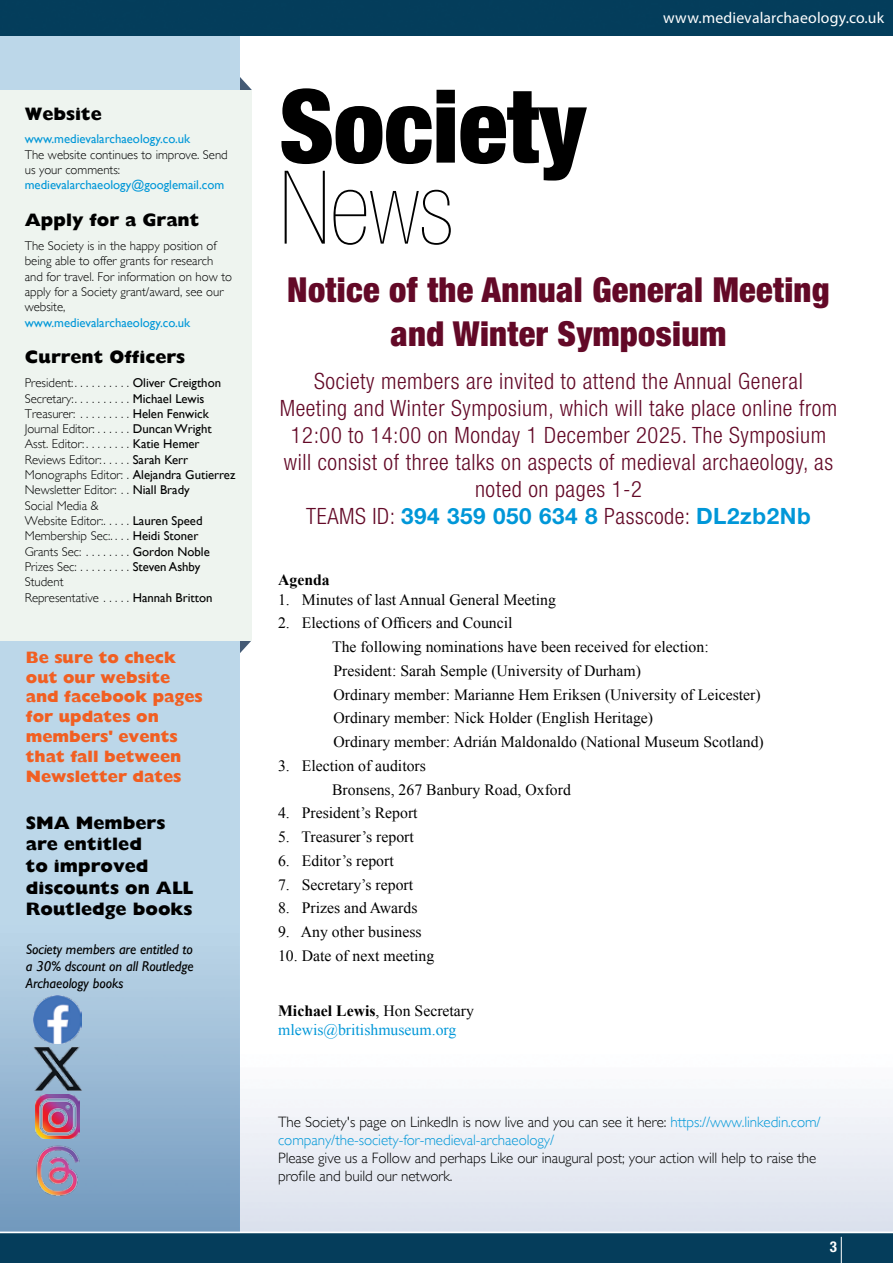
<style>
.page{position:relative;width:893px;height:1263px;background:#fff}
.page>*{position:absolute;margin:0;border:0;box-sizing:border-box;transform-origin:0 0}
.t1{font:900 condensed 102px "Helvetica Neue";letter-spacing:-.005em;color:#000}
.t2{font:900 condensed 102px "Helvetica Neue";color:#000}
.t3{font:900 condensed 34.5px/43.5px "Helvetica Neue";letter-spacing:.01em;color:#630927;text-align:center}
.t4{font:300 condensed 22.5px/27px "Helvetica Neue";letter-spacing:.025em;color:#630927;text-align:center}
.t5{font:800 18px/21.6px "Gill Sans";color:#000}
.t6{font:800 16.5px/19.8px "Gill Sans";color:#f15f22}
.t7{font:15.75px/23.7px "Times New Roman";color:#000}
.t8{font:15.75px/18.9px "Times New Roman";color:#0097d8}
.t9{font:15.75px "Myriad Pro";letter-spacing:.01em;color:#fff}
.t10{font:700 15.75px "Times New Roman";color:#000}
.t11{font:300 15px/18px "Gill Sans";letter-spacing:-.005em;color:#0097d8}
.t12{font:300 15px/18px "Gill Sans";letter-spacing:-.005em;color:#000}
.t13{font:700 condensed 15px "Helvetica Neue";color:#fff}
.t14{font:italic 14.25px/17.1px "Gill Sans";letter-spacing:-.005em;color:#000;text-align:justify}
.t15{font:300 12.75px/15.3px "Gill Sans";color:#000}
.t16{font:12.75px "Gill Sans";color:#000}
.t17{font:12.75px "Gill Sans";color:#0097d8}
.s1{font-weight:400}
.s2{font-weight:700;font-stretch:normal;color:#0097d8}
.s3{font-weight:700;color:#000}
.s4{color:#000}
</style>
<div class="page">
<svg style="left:240px;top:641px;width:11px;height:12px"></svg>
<svg style="left:240px;top:77px;width:12px;height:13px"></svg>
<img style="left:0;top:36px;width:240px;height:1196px">
<div style="left:0;top:90px;width:252px;height:551px;background:#eef4ef"></div>
<img style="left:34px;top:995px;width:48px;height:48px">
<img style="left:31px;top:1046px;width:53px;height:45px">
<img style="left:29px;top:1141px;width:58px;height:58px">
<img style="left:36px;top:1094px;width:44px;height:44px">
<div style="left:0;top:0;width:893px;height:36px;background:#043d5b"></div>
<div style="left:0;top:1233px;width:893px;height:30px;background:#053d5b"></div>
<h3 class="t5" style="left:25px;top:103px;width:79px">Website</h3>
<p class="t17" style="left:25px;top:132px;width:167px">www.medievalarchaeology.co.uk</p>
<p class="t15" style="left:25px;top:147px;width:205px">The website continues to improve. Send us your comments:</p>
<p class="t17" style="left:25px;top:178px;width:201px">medievalarchaeology@googlemail.com</p>
<h3 class="t5" style="left:25px;top:210px;width:176px">Apply for a Grant</h3>
<p class="t15" style="left:25px;top:238px;width:209px">The Society is in the happy position of being able to offer grants for research and for travel. For information on how to apply for a Society grant/award, see our website,</p>
<p class="t17" style="left:25px;top:315px;width:167px">www.medievalarchaeology.co.uk</p>
<h3 class="t5" style="left:25px;top:347px;width:162px">Current Officers</h3>
<p class="t15" style="left:25px;top:375px;width:54px">President:..........</p>
<p class="t16" style="left:133px;top:376px;width:90px">Oliver Creigthon</p>
<p class="t15" style="left:25px;top:391px;width:54px">Secretary: ..........</p>
<p class="t16" style="left:133px;top:391px;width:73px">Michael Lewis</p>
<p class="t15" style="left:25px;top:406px;width:60px">Treasurer: .........</p>
<p class="t16" style="left:133px;top:406px;width:78px">Helen Fenwick</p>
<p class="t15" style="left:25px;top:421px;width:77px">Journal Editor: ......</p>
<p class="t16" style="left:133px;top:421px;width:80px">Duncan Wright</p>
<p class="t15" style="left:25px;top:437px;width:66px">Asst. Editor: ........</p>
<p class="t16" style="left:133px;top:437px;width:68px">Katie Hemer</p>
<p class="t15" style="left:25px;top:452px;width:83px">Reviews Editor: .....</p>
<p class="t15" style="left:25px;top:452px;width:212px;text-indent:108px"><span class="s1">Sarah Kerr<br></span>Monographs Editor: . <span class="s1">Alejandra Gutierrez<br></span>Newsletter Editor: ... <span class="s1">Niall Brady<br></span>Social Media &amp;<br>Website Editor: .....</p>
<p class="t15" style="left:25px;top:513px;width:179px;text-indent:108px"><span class="s1">Lauren Speed<br></span>Membership Sec:. ... <span class="s1">Heidi Stoner<br></span>Grants Sec: .........</p>
<p class="t16" style="left:133px;top:544px;width:79px">Gordon Noble</p>
<p class="t15" style="left:25px;top:559px;width:56px">Prizes Sec: ..........</p>
<p class="t16" style="left:133px;top:559px;width:69px">Steven Ashby</p>
<p class="t15" style="left:25px;top:574px;width:78px">Student<br>Representative ......</p>
<p class="t16" style="left:133px;top:590px;width:81px">Hannah Britton</p>
<p class="t6" style="left:26px;top:648px;width:179px">Be sure to check out our website and facebook pages for updates on members' events that fall between<br>Newsletter dates</p>
<h3 class="t5" style="left:26px;top:813px;width:169px">SMA Members are entitled<br>to improved discounts on ALL<br>Routledge books</h3>
<p class="t14" style="left:26px;top:940px;width:170px">Society members are entitled to a 30% dscount on all Routledge Archaeology books</p>
<h1 class="t1" style="left:279px;top:63px;width:308px">Society</h1>
<h1 class="t2" style="left:279px;top:152px;width:176px">News</h1>
<p class="t9" style="left:663px;top:8px;width:223px">www.medievalarchaeology.co.uk</p>
<h2 class="t3" style="left:287px;top:267px;width:544px">Notice of the Annual General Meeting and Winter Symposium</h2>
<p class="t4" style="left:280px;top:367px;width:559px">Society members are invited to attend the Annual General Meeting and Winter Symposium, which will take place online from 12:00 to 14:00 on Monday 1 December 2025. The Symposium will consist of three talks on aspects of medieval archaeology, as noted on pages 1-2<br>TEAMS ID: <span class="s2">394 359 050 634 8</span> Passcode: <span class="s2">DL2zb2Nb</span></p>
<p class="t10" style="left:278px;top:569px;width:53px">Agenda</p>
<p class="t7" style="left:278px;top:587px;width:279px">1. Minutes of last Annual General Meeting</p>
<p class="t7" style="left:332px;top:611px;width:433px;text-indent:-54px">2. Elections of Officers and Council<br>The following nominations have been received for election:<br>President: Sarah Semple (University of Durham)<br>Ordinary member: Marianne Hem Eriksen (University of Leicester)<br>Ordinary member: Nick Holder (English Heritage)<br>Ordinary member: Adrián Maldonaldo (National Museum Scotland)</p>
<p class="t7" style="left:332px;top:753px;width:240px;text-indent:-54px">3. Election of auditors<br>Bronsens, 267 Banbury Road, Oxford</p>
<p class="t7" style="left:278px;top:801px;width:141px">4. President’s Report</p>
<p class="t7" style="left:278px;top:825px;width:137px">5. Treasurer’s report</p>
<p class="t7" style="left:278px;top:848px;width:117px">6. Editor’s report</p>
<p class="t7" style="left:278px;top:872px;width:137px">7. Secretary’s report</p>
<p class="t7" style="left:278px;top:896px;width:141px">8. Prizes and Awards</p>
<p class="t7" style="left:278px;top:920px;width:145px">9. Any other business</p>
<p class="t7" style="left:278px;top:943px;width:158px">10. Date of next meeting</p>
<p class="t8" style="left:278px;top:1001px;width:197px"><span class="s3">Michael Lewis</span><span class="s4">, Hon Secretary </span>mlewis@britishmuseum.org</p>
<p class="t11" style="left:278px;top:1113px;width:544px"><span class="s4">The Society's page on LinkedIn is now live and you can see it here:</span> https://www.linkedin.com/ company/the-society-for-medieval-archaeology/</p>
<p class="t12" style="left:278px;top:1149px;width:540px">Please give us a Follow and perhaps Like our inaugural post; your action will help to raise the profile and build our network.</p>
<p class="t13" style="left:830px;top:1238px;width:9px">3</p>
</div>
